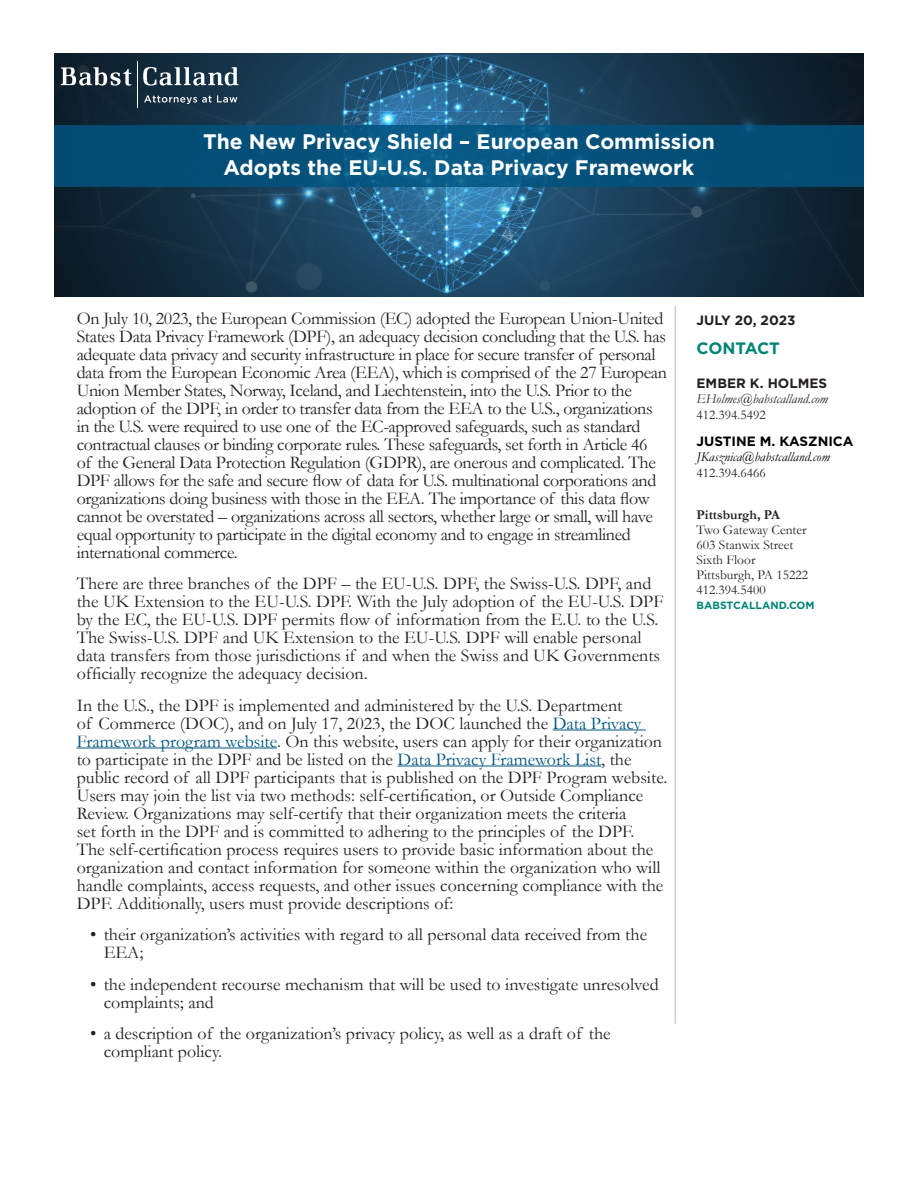
<style>
.page{position:relative;width:918px;height:1188px;background:#fff}
.page>*{position:absolute;margin:0;border:0;box-sizing:border-box;transform-origin:0 0}
.t1{font:700 21px "Gotham";color:#fff}
.Bullets{font:18px/18px "Garamond";color:#231f20}
.Bullets-2{font:18px/18px "Garamond";letter-spacing:-.02em;color:#231f20}
.t2{font:700 16.5px "Gotham";letter-spacing:-.01em;color:#008575}
.t3{font:13.5px/15px "Garamond";color:#231f20}
.t4{font:italic 13.5px/15.5px "Garamond";color:#000}
.t5{font:italic 13.5px/15.5px "Garamond";color:#231f20;text-align:justify}
.t6{font:700 13.5px "Garamond";color:#231f20}
.t7{font:700 13.5px "Gotham";color:#231f20}
.t8{font:700 10.5px "Gotham";color:#008575}
.s1{color:#005480}
.s2{font-family:"Gotham";font-weight:700;font-style:normal}
.s3{font-style:normal}
.s4{font-style:normal;color:#231f20}
</style>
<div class="page">
<img style="left:54px;top:54px;width:810px;height:242px">
<hr style="left:553px;top:730px;width:93px;height:1px;background:#005480">
<hr style="left:77px;top:748px;width:200px;height:1px;background:#005480">
<hr style="left:398px;top:766px;width:203px;height:1px;background:#005480">
<hr style="left:675px;top:306px;width:1px;height:718px;background:#cdced0">
<svg style="left:61px;top:67px;width:70px;height:19px"></svg>
<svg style="left:143px;top:67px;width:96px;height:19px"></svg>
<svg style="left:144px;top:95px;width:93px;height:9px"></svg>
<hr style="left:137px;top:61px;width:1px;height:47px;background:#fff">
<svg style="left:54px;top:125px;width:810px;height:61px;background:#04517a"></svg>
<p class="t1" style="left:203px;top:128px;width:513px">The New Privacy Shield – European Commission</p>
<p class="t1" style="left:224px;top:153px;width:472px">Adopts the EU-U.S. Data Privacy Framework</p>
<p class="Bullets-2" style="left:77px;top:309px;width:592px">On July 10, 2023, the European Commission (EC) adopted the European Union-United States Data Privacy Framework (DPF), an adequacy decision concluding that the U.S. has adequate data privacy and security infrastructure in place for secure transfer of personal data from the European Economic Area (EEA), which is comprised of the 27 European Union Member States, Norway, Iceland, and Liechtenstein, into the U.S. Prior to the adoption of the DPF, in order to transfer data from the EEA to the U.S., organizations in the U.S. were required to use one of the EC-approved safeguards, such as standard contractual clauses or binding corporate rules. These safeguards, set forth in Article 46<br>of the General Data Protection Regulation (GDPR), are onerous and complicated. The DPF allows for the safe and secure flow of data for U.S. multinational corporations and organizations doing business with those in the EEA. The importance of this data flow cannot be overstated – organizations across all sectors, whether large or small, will have equal opportunity to participate in the digital economy and to engage in streamlined international commerce.</p>
<p class="Bullets" style="left:77px;top:574px;width:588px">There are three branches of the DPF – the EU-U.S. DPF, the Swiss-U.S. DPF, and the UK Extension to the EU-U.S. DPF. With the July adoption of the EU-U.S. DPF by the EC, the EU-U.S. DPF permits flow of information from the E.U. to the U.S.<br>The Swiss-U.S. DPF and UK Extension to the EU-U.S. DPF will enable personal data transfers from those jurisdictions if and when the Swiss and UK Governments officially recognize the adequacy decision.</p>
<p class="Bullets" style="left:77px;top:696px;width:592px">In the U.S., the DPF is implemented and administered by the U.S. Department<br>of Commerce (DOC), and on July 17, 2023, the DOC launched the <span class="s1">Data Privacy Framework program website</span>. On this website, users can apply for their organization to participate in the DPF and be listed on the <span class="s1">Data Privacy Framework List</span>, the public record of all DPF participants that is published on the DPF Program website.<br>Users may join the list via two methods: self-certification, or Outside Compliance Review. Organizations may self-certify that their organization meets the criteria<br>set forth in the DPF and is committed to adhering to the principles of the DPF.<br>The self-certification process requires users to provide basic information about the organization and contact information for someone within the organization who will handle complaints, access requests, and other issues concerning compliance with the DPF. Additionally, users must provide descriptions of:</p>
<p class="Bullets" style="left:104px;top:925px;width:545px;text-indent:-14px">• their organization’s activities with regard to all personal data received from the<br>EEA;</p>
<p class="Bullets" style="left:104px;top:975px;width:557px;text-indent:-14px">• the independent recourse mechanism that will be used to investigate unresolved complaints; and</p>
<p class="Bullets" style="left:104px;top:1024px;width:509px;text-indent:-14px">• a description of the organization’s privacy policy, as well as a draft of the compliant policy.</p>
<p class="t7" style="left:697px;top:311px;width:100px">JULY 20, 2023</p>
<p class="t2" style="left:697px;top:337px;width:85px">CONTACT</p>
<p class="t5" style="left:697px;top:376px;width:133px"><span class="s2">EMBER K. HOLMES </span>EHolmes@babstcalland.com <span class="s3">412.394.5492</span></p>
<p class="t4" style="left:697px;top:434px;width:158px"><span class="s2">JUSTINE M. KASZNICA<br></span>JKasznica@babstcalland.com<br><span class="s4">412.394.6466</span></p>
<p class="t6" style="left:697px;top:506px;width:85px">Pittsburgh, PA</p>
<p class="t3" style="left:697px;top:522px;width:112px">Two Gateway Center</p>
<p class="t3" style="left:697px;top:537px;width:98px">603 Stanwix Street</p>
<p class="t3" style="left:697px;top:552px;width:60px">Sixth Floor</p>
<p class="t3" style="left:697px;top:567px;width:113px">Pittsburgh, PA 15222<br>412.394.5400</p>
<p class="t8" style="left:697px;top:599px;width:120px">BABSTCALLAND.COM</p>
</div>
